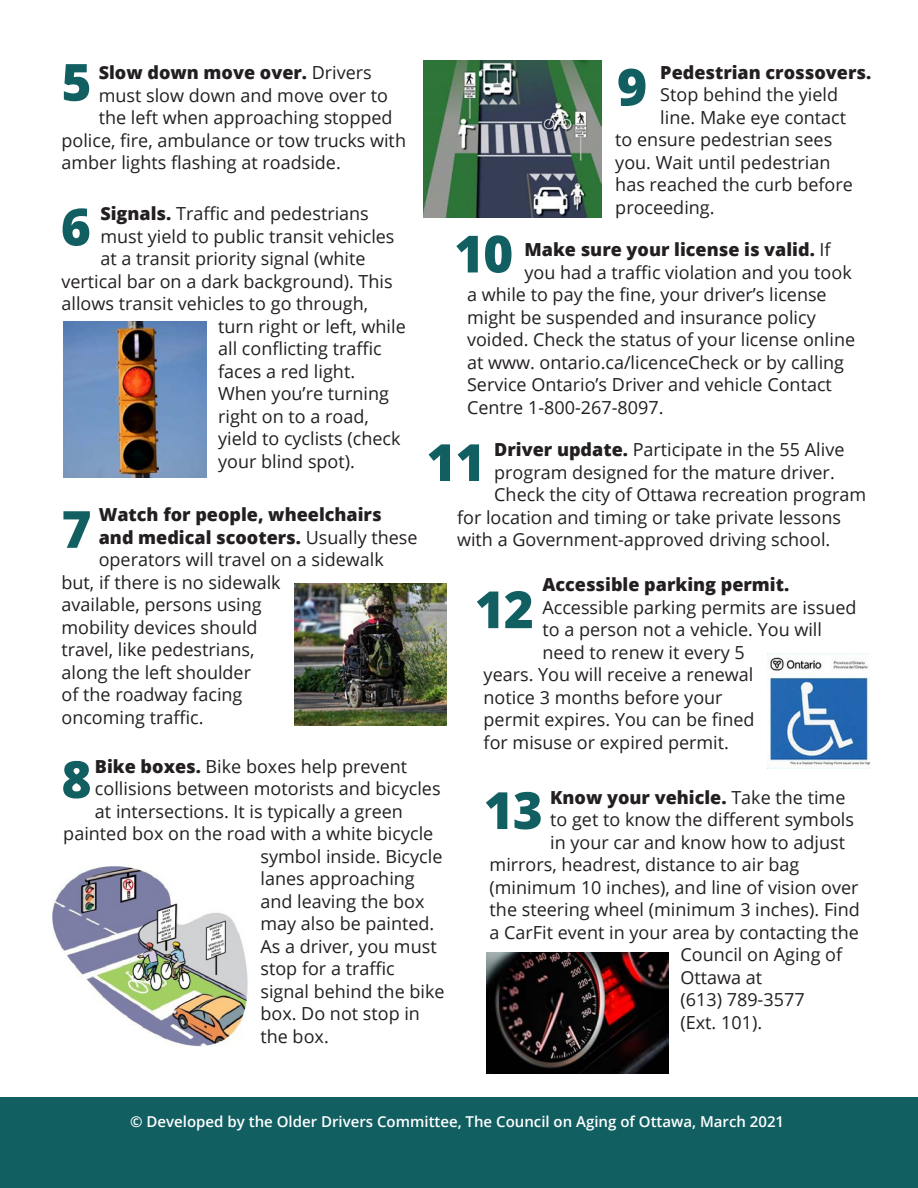
<style>
.page{position:relative;width:918px;height:1188px;background:#fff}
.page>*{position:absolute;margin:0;border:0;box-sizing:border-box;transform-origin:0 0}
.t1{font:800 51.3px "Open Sans";letter-spacing:-.02em;color:#125f62}
.t2{font:18px "Open Sans";color:#231f20}
.t3{font:800 18px "Open Sans";color:#231f20}
.t4{font:600 15px "Open Sans";color:#fff}
.s1{font-weight:400}
.s2{font-weight:800}
</style>
<div class="page">
<img style="left:63px;top:321px;width:143px;height:156px">
<div style="left:1px;top:1097px;width:917px;height:91px;background:#125f62"></div>
<img style="left:486px;top:952px;width:183px;height:121px">
<img style="left:295px;top:583px;width:151px;height:142px">
<img style="left:767px;top:654px;width:103px;height:114px">
<img style="left:423px;top:60px;width:178px;height:158px">
<img style="left:53px;top:866px;width:195px;height:181px">
<p class="t1" style="left:62px;top:43px;width:32px">5</p>
<p class="t3" style="left:99px;top:59px;width:275px">Slow down move over. <span class="s1">Drivers</span></p>
<p class="t2" style="left:99px;top:83px;width:291px">must slow down and move over to</p>
<p class="t2" style="left:99px;top:105px;width:295px">the left when approaching stopped</p>
<p class="t2" style="left:62px;top:128px;width:346px">police, fire, ambulance or tow trucks with</p>
<p class="t2" style="left:62px;top:150px;width:281px">amber lights flashing at roadside.</p>
<p class="t2" style="left:100px;top:201px;width:270px"><span class="s2">Signals.</span> Traffic and pedestrians</p>
<p class="t2" style="left:100px;top:224px;width:296px">must yield to public transit vehicles</p>
<p class="t2" style="left:100px;top:246px;width:267px">at a transit priority signal (white</p>
<p class="t2" style="left:62px;top:269px;width:333px">vertical bar on a dark background). This</p>
<p class="t2" style="left:62px;top:291px;width:308px">allows transit vehicles to go through,</p>
<p class="t2" style="left:218px;top:314px;width:189px">turn right or left, while</p>
<p class="t2" style="left:218px;top:336px;width:165px">all conflicting traffic</p>
<p class="t2" style="left:218px;top:359px;width:139px">faces a red light.</p>
<p class="t2" style="left:218px;top:381px;width:172px">When you’re turning</p>
<p class="t2" style="left:218px;top:404px;width:152px">right on to a road,</p>
<p class="t2" style="left:218px;top:426px;width:184px">yield to cyclists (check</p>
<p class="t2" style="left:218px;top:449px;width:138px">your blind spot).</p>
<p class="t1" style="left:61px;top:188px;width:32px">6</p>
<p class="t1" style="left:62px;top:490px;width:32px">7</p>
<p class="t3" style="left:99px;top:501px;width:284px">Watch for people, wheelchairs</p>
<p class="t3" style="left:99px;top:523px;width:320px">and medical scooters. <span class="s1">Usually these</span></p>
<p class="t2" style="left:99px;top:547px;width:287px">operators will travel on a sidewalk</p>
<p class="t2" style="left:61px;top:570px;width:221px">but, if there is no sidewalk</p>
<p class="t2" style="left:61px;top:592px;width:202px">available, persons using</p>
<p class="t2" style="left:61px;top:615px;width:198px">mobility devices should</p>
<p class="t2" style="left:61px;top:637px;width:194px">travel, like pedestrians,</p>
<p class="t2" style="left:61px;top:660px;width:191px">along the left shoulder</p>
<p class="t2" style="left:61px;top:682px;width:183px">of the roadway facing</p>
<p class="t2" style="left:61px;top:705px;width:144px">oncoming traffic.</p>
<p class="t3" style="left:660px;top:59px;width:212px">Pedestrian crossovers.</p>
<p class="t2" style="left:660px;top:83px;width:179px">Stop behind the yield</p>
<p class="t2" style="left:660px;top:105px;width:187px">line. Make eye contact</p>
<p class="t2" style="left:615px;top:128px;width:219px">to ensure pedestrian sees</p>
<p class="t2" style="left:615px;top:150px;width:217px">you. Wait until pedestrian</p>
<p class="t2" style="left:615px;top:173px;width:239px">has reached the curb before</p>
<p class="t2" style="left:615px;top:195px;width:101px">proceeding.</p>
<p class="t1" style="left:617px;top:48px;width:32px">9</p>
<p class="t1" style="left:454px;top:215px;width:61px">10</p>
<p class="t3" style="left:524px;top:236px;width:308px">Make sure your license is valid. <span class="s1">If</span></p>
<p class="t2" style="left:524px;top:260px;width:329px">you had a traffic violation and you took</p>
<p class="t2" style="left:467px;top:282px;width:361px">a while to pay the fine, your driver’s license</p>
<p class="t2" style="left:467px;top:305px;width:350px">might be suspended and insurance policy</p>
<p class="t2" style="left:467px;top:327px;width:390px">voided. Check the status of your license online</p>
<p class="t2" style="left:467px;top:350px;width:379px">at www. ontario.ca/licenceCheck or by calling</p>
<p class="t2" style="left:467px;top:372px;width:366px">Service Ontario’s Driver and vehicle Contact</p>
<p class="t2" style="left:467px;top:395px;width:198px">Centre 1-800-267-8097.</p>
<p class="t2" style="left:494px;top:438px;width:352px"><span class="s2">Driver update.</span> Participate in the 55 Alive</p>
<p class="t2" style="left:494px;top:460px;width:342px">program designed for the mature driver.</p>
<p class="t2" style="left:494px;top:483px;width:373px">Check the city of Ottawa recreation program</p>
<p class="t2" style="left:457px;top:505px;width:385px">for location and timing or take private lessons</p>
<p class="t2" style="left:457px;top:528px;width:375px">with a Government-approved driving school.</p>
<p class="t1" style="left:426px;top:423px;width:61px">11</p>
<p class="t3" style="left:542px;top:571px;width:248px">Accessible parking permit.</p>
<p class="t2" style="left:542px;top:595px;width:316px">Accessible parking permits are issued</p>
<p class="t2" style="left:542px;top:617px;width:281px">to a person not a vehicle. You will</p>
<p class="t2" style="left:542px;top:640px;width:204px">need to renew it every 5</p>
<p class="t2" style="left:484px;top:662px;width:271px">years. You will receive a renewal</p>
<p class="t2" style="left:484px;top:685px;width:241px">notice 3 months before your</p>
<p class="t2" style="left:484px;top:707px;width:273px">permit expires. You can be fined</p>
<p class="t2" style="left:484px;top:730px;width:247px">for misuse or expired permit.</p>
<p class="t1" style="left:475px;top:570px;width:61px">12</p>
<p class="t2" style="left:95px;top:754px;width:314px"><span class="s2">Bike boxes.</span> Bike boxes help prevent</p>
<p class="t2" style="left:95px;top:776px;width:347px">collisions between motorists and bicycles</p>
<p class="t2" style="left:95px;top:799px;width:310px">at intersections. It is typically a green</p>
<p class="t2" style="left:63px;top:821px;width:372px">painted box on the road with a white bicycle</p>
<p class="t2" style="left:260px;top:844px;width:183px">symbol inside. Bicycle</p>
<p class="t2" style="left:260px;top:866px;width:156px">lanes approaching</p>
<p class="t2" style="left:260px;top:889px;width:166px">and leaving the box</p>
<p class="t2" style="left:260px;top:911px;width:175px">may also be painted.</p>
<p class="t2" style="left:260px;top:934px;width:178px">As a driver, you must</p>
<p class="t2" style="left:260px;top:956px;width:136px">stop for a traffic</p>
<p class="t2" style="left:260px;top:979px;width:186px">signal behind the bike</p>
<p class="t2" style="left:260px;top:1001px;width:161px">box. Do not stop in</p>
<p class="t2" style="left:260px;top:1024px;width:70px">the box.</p>
<p class="t1" style="left:62px;top:740px;width:32px">8</p>
<p class="t3" style="left:550px;top:783px;width:297px">Know your vehicle. <span class="s1">Take the time</span></p>
<p class="t2" style="left:550px;top:807px;width:305px">to get to know the different symbols</p>
<p class="t2" style="left:550px;top:830px;width:296px">in your car and know how to adjust</p>
<p class="t2" style="left:490px;top:852px;width:311px">mirrors, headrest, distance to air bag</p>
<p class="t2" style="left:490px;top:875px;width:371px">(minimum 10 inches), and line of vision over</p>
<p class="t2" style="left:490px;top:897px;width:372px">the steering wheel (minimum 3 inches). Find</p>
<p class="t2" style="left:490px;top:920px;width:371px">a CarFit event in your area by contacting the</p>
<p class="t2" style="left:681px;top:942px;width:163px">Council on Aging of</p>
<p class="t2" style="left:681px;top:965px;width:83px">Ottawa at</p>
<p class="t2" style="left:681px;top:987px;width:126px">(613) 789-3577</p>
<p class="t2" style="left:681px;top:1010px;width:83px">(Ext. 101).</p>
<p class="t1" style="left:484px;top:771px;width:61px">13</p>
<p class="t4" style="left:130px;top:1111px;width:655px">© Developed by the Older Drivers Committee, The Council on Aging of Ottawa, March 2021</p>
</div>
